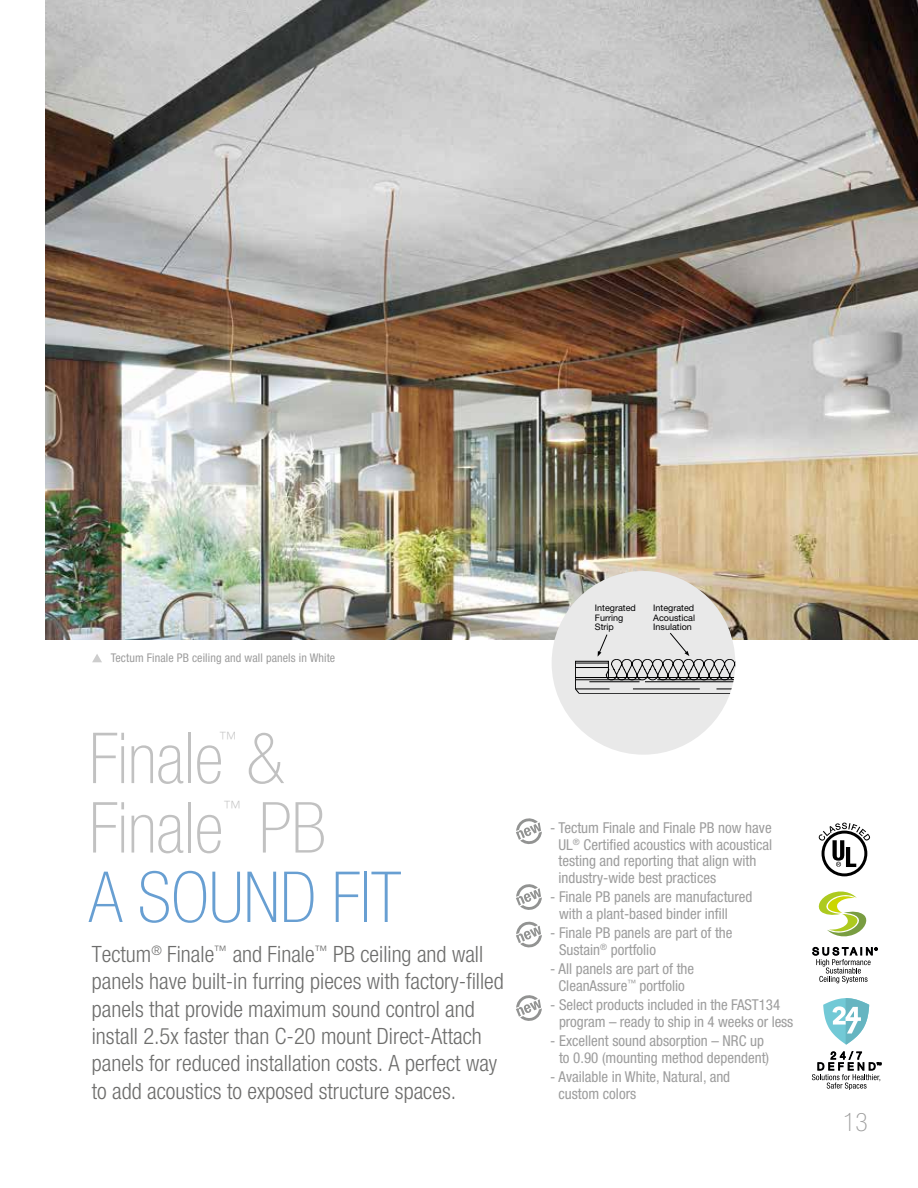
<style>
.page{position:relative;width:918px;height:1188px;background:#fff}
.page>*{position:absolute;margin:0;border:0;box-sizing:border-box;transform-origin:0 0}
.t1{font:100 condensed 70.5px "Helvetica Neue LT Std";color:#c1c1c1}
.t2{font:100 condensed 70.5px "Helvetica Neue LT Std";color:#689fd2}
.t3{font:100 condensed 25.5px "Helvetica Neue LT Std";color:#9d9d9d}
.t4{font:300 condensed 22.5px/27.3px "Helvetica Neue LT Std";color:#6d6d6c}
.t5{font:100 condensed 18.45px "Helvetica Neue LT Std";color:#c1c1c1}
.t6{font:condensed 15px/16.5px "Helvetica Neue LT Std";color:#9d9d9d}
.t7{font:condensed 12px "Helvetica Neue LT Std";letter-spacing:.01em;color:#9d9d9d}
.t8{font:9px/9.8px "Helvetica Neue LT Std";color:#000001;text-align:justify}
</style>
<div class="page">
<img style="left:46px;top:0;width:872px;height:640px">
<svg style="left:92px;top:654px;width:10px;height:8px"></svg>
<svg style="left:516px;top:818px;width:26px;height:26px"></svg>
<svg style="left:516px;top:884px;width:26px;height:26px"></svg>
<div style="left:552px;top:571px;width:183px;height:184px;background:#e9e9e9;border-radius:50%"></div>
<svg style="left:575px;top:632px;width:160px;height:62px"></svg>
<svg style="left:516px;top:922px;width:26px;height:25px"></svg>
<svg style="left:516px;top:995px;width:26px;height:26px"></svg>
<svg style="left:818px;top:891px;width:49px;height:46px"></svg>
<svg style="left:813px;top:947px;width:64px;height:36px"></svg>
<svg style="left:818px;top:823px;width:53px;height:53px"></svg>
<svg style="left:823px;top:998px;width:46px;height:47px"></svg>
<svg style="left:812px;top:1051px;width:69px;height:39px"></svg>
<p class="t7" style="left:111px;top:651px;width:226px">Tectum Finale PB ceiling and wall panels in White</p>
<p class="t5" style="left:219px;top:728px;width:20px">™</p>
<h1 class="t1" style="left:89px;top:719px;width:198px">Finale &amp;</h1>
<h1 class="t1" style="left:89px;top:788px;width:136px">Finale</h1>
<p class="t5" style="left:223px;top:797px;width:20px">™</p>
<h1 class="t1" style="left:259px;top:788px;width:69px">PB</h1>
<h1 class="t2" style="left:89px;top:858px;width:314px">A SOUND FIT</h1>
<p class="t4" style="left:92px;top:940px;width:414px">Tectum<sup>®</sup> Finale<sup>™</sup> and Finale<sup>™</sup> PB ceiling and wall panels have built-in furring pieces with factory-filled panels that provide maximum sound control and install 2.5x faster than C-20 mount Direct-Attach panels for reduced installation costs. A perfect way to add acoustics to exposed structure spaces.</p>
<p class="t8" style="left:595px;top:603px;width:43px;text-align:left">Integrated<br>Furring<br>Strip</p>
<p class="t8" style="left:653px;top:603px;width:43px">Integrated Acoustical Insulation</p>
<p class="t6" style="left:559px;top:820px;width:215px;text-indent:-8px">- Tectum Finale and Finale PB now have UL<sup>®</sup> Certified acoustics with acoustical testing and reporting that align with industry-wide best practices</p>
<p class="t6" style="left:559px;top:889px;width:195px;text-indent:-9px">- Finale PB panels are manufactured with a plant-based binder infill</p>
<p class="t6" style="left:559px;top:925px;width:175px;text-indent:-9px">- Finale PB panels are part of the<br>Sustain<sup>®</sup> portfolio</p>
<p class="t6" style="left:550px;top:961px;width:146px;text-align:center">- All panels are part of the<br>CleanAssure<sup>™</sup> portfolio</p>
<p class="t6" style="left:559px;top:997px;width:236px;text-indent:-9px">- Select products included in the FAST134 program – ready to ship in 4 weeks or less</p>
<p class="t6" style="left:550px;top:1033px;width:220px;text-align:center">- Excellent sound absorption – NRC up to 0.90 (mounting method dependent)</p>
<p class="t6" style="left:559px;top:1069px;width:173px;text-indent:-8px">- Available in White, Natural, and custom colors</p>
<h2 class="t3" style="left:843px;top:1108px;width:26px">13</h2>
</div>
